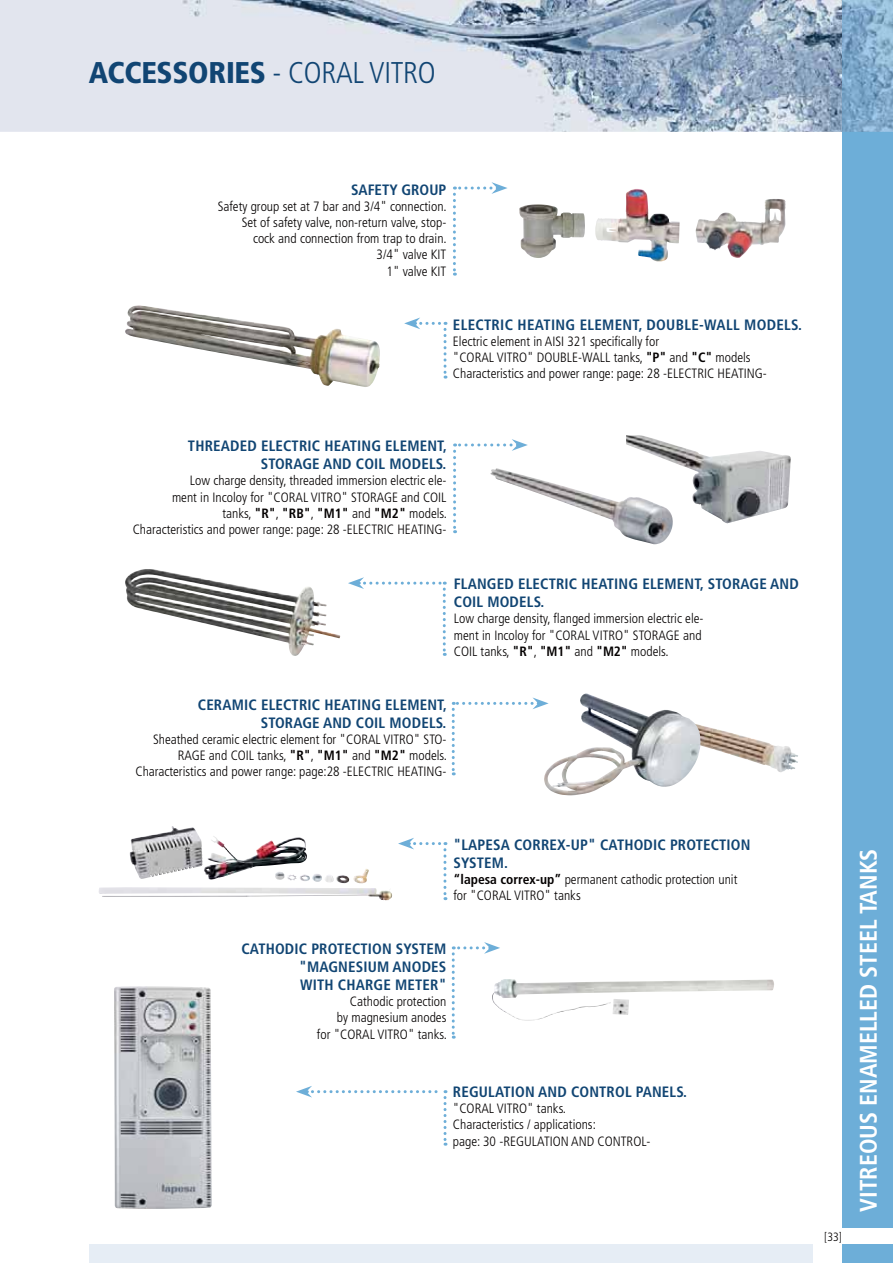
<style>
.page{position:relative;width:893px;height:1263px;background:#fff}
.page>*{position:absolute;margin:0;border:0;box-sizing:border-box;transform-origin:0 0}
.t1{font:900 condensed 30px "Frutiger LT Std";letter-spacing:-.01em;color:#114573}
.t2{font:700 condensed 24px "Frutiger LT Std";color:#fff}
.t3{font:300 condensed 24px "Frutiger LT Std";color:#114573}
.t4{font:700 condensed 15px/18px "Frutiger LT Std";letter-spacing:.01em;color:#114573;text-align:right}
.t5{font:300 condensed 13.5px/16.2px "Frutiger LT Std";color:#040000;text-align:right}
.t6{font:300 condensed 12px "Frutiger LT Std";color:#040000}
.s1{font-weight:300}
.s2{font-weight:700}
</style>
<div class="page">
<div style="left:842px;top:0;width:51px;height:1228px;background:#6daed8"></div>
<div style="left:842px;top:1245px;width:51px;height:18px;background:#6daed8"></div>
<div style="left:89px;top:1245px;width:723px;height:18px;background:#e6edf5"></div>
<img style="left:0;top:0;width:842px;height:132px">
<svg style="left:452px;top:698px;width:91px;height:77px"></svg>
<img style="left:528px;top:476px;width:145px;height:68px">
<img style="left:626px;top:435px;width:165px;height:88px">
<svg style="left:453px;top:439px;width:75px;height:94px"></svg>
<svg style="left:348px;top:577px;width:98px;height:79px"></svg>
<svg style="left:404px;top:318px;width:42px;height:61px"></svg>
<img style="left:130px;top:826px;width:177px;height:54px">
<svg style="left:398px;top:838px;width:48px;height:62px"></svg>
<svg style="left:296px;top:1086px;width:150px;height:60px"></svg>
<img style="left:700px;top:725px;width:98px;height:47px">
<img style="left:543px;top:693px;width:157px;height:102px">
<svg style="left:452px;top:942px;width:48px;height:97px"></svg>
<img style="left:519px;top:204px;width:66px;height:54px">
<svg style="left:453px;top:182px;width:54px;height:94px"></svg>
<img style="left:696px;top:199px;width:90px;height:59px">
<img style="left:595px;top:189px;width:85px;height:72px">
<img style="left:125px;top:305px;width:255px;height:82px">
<img style="left:114px;top:986px;width:98px;height:223px">
<img style="left:125px;top:569px;width:215px;height:87px">
<img style="left:842px;top:0;width:51px;height:132px">
<img style="left:492px;top:979px;width:282px;height:41px">
<h1 class="t1" style="left:89px;top:55px;width:348px">ACCESSORIES <span class="s1">- CORAL VITRO</span></h1>
<h2 class="t3" style="left:89px;top:62px;width:327px">DHW PRODUCTION/STORAGE TANKS</h2>
<p class="t4" style="left:351px;top:181px;width:97px">SAFETY GROUP</p>
<p class="t5" style="left:218px;top:199px;width:231px">Safety group set at 7 bar and 3/4" connection.<br>Set of safety valve, non-return valve, stop&shy;cock and connection from trap to drain.<br>3/4" valve KIT<br>1" valve KIT</p>
<p class="t4" style="left:453px;top:316px;width:351px">ELECTRIC HEATING ELEMENT, DOUBLE-WALL MODELS.</p>
<p class="t5" style="left:453px;top:334px;width:315px;text-align:left">Electric element in AISI 321 specifically for<br>"CORAL VITRO" DOUBLE-WALL tanks, <span class="s2">"P"</span> and <span class="s2">"C"</span> models<br>Characteristics and power range: page: 28 -ELECTRIC HEATING-</p>
<p class="t4" style="left:188px;top:438px;width:261px">THREADED ELECTRIC HEATING ELEMENT,<br>STORAGE AND COIL MODELS.</p>
<p class="t5" style="left:133px;top:473px;width:316px">Low charge density, threaded immersion electric ele-<br>ment in Incoloy for "CORAL VITRO" STORAGE and COIL<br>tanks, <span class="s2">"R"</span>, <span class="s2">"RB"</span>, <span class="s2">"M1"</span> and <span class="s2">"M2"</span> models.<br>Characteristics and power range: page: 28 -ELECTRIC HEATING-</p>
<p class="t4" style="left:454px;top:576px;width:346px;text-align:left">FLANGED ELECTRIC HEATING ELEMENT, STORAGE AND<br>COIL MODELS.</p>
<p class="t5" style="left:454px;top:611px;width:251px;text-align:left">Low charge density, flanged immersion electric ele&shy;ment in Incoloy for "CORAL VITRO" STORAGE and<br>COIL tanks, <span class="s2">"R"</span>, <span class="s2">"M1"</span> and <span class="s2">"M2"</span> models.</p>
<p class="t4" style="left:198px;top:696px;width:251px">CERAMIC ELECTRIC HEATING ELEMENT,<br>STORAGE AND COIL MODELS.</p>
<p class="t5" style="left:135px;top:732px;width:313px">Sheathed ceramic electric element for "CORAL VITRO" STO-<br>RAGE and COIL tanks, <span class="s2">"R"</span>, <span class="s2">"M1"</span> and <span class="s2">"M2"</span> models.<br>Characteristics and power range: page:28 -ELECTRIC HEATING-</p>
<p class="t4" style="left:453px;top:836px;width:298px;text-align:left">"LAPESA CORREX-UP" CATHODIC PROTECTION<br>SYSTEM.</p>
<p class="t5" style="left:453px;top:872px;width:285px;text-align:left"><span class="s2">“lapesa correx-up”</span> permanent cathodic protection unit for "CORAL VITRO" tanks</p>
<p class="t4" style="left:299px;top:941px;width:149px;text-align:justify;text-indent:-58px">CATHODIC PROTECTION SYSTEM "MAGNESIUM ANODES WITH CHARGE METER"</p>
<p class="t5" style="left:317px;top:994px;width:131px">Cathodic protection<br>by magnesium anodes<br>for "CORAL VITRO" tanks.</p>
<p class="t4" style="left:453px;top:1084px;width:236px">REGULATION AND CONTROL PANELS.</p>
<p class="t5" style="left:453px;top:1101px;width:199px;text-align:left">"CORAL VITRO" tanks.<br>Characteristics / applications:<br>page: 30 -REGULATION AND CONTROL-</p>
<p class="t6" style="left:824px;top:1231px;width:19px">[33]</p>
<h2 class="t2" style="left:858px;top:1212px;width:365px;rotate:-90deg">VITREOUS ENAMELLED STEEL TANKS</h2>
</div>
